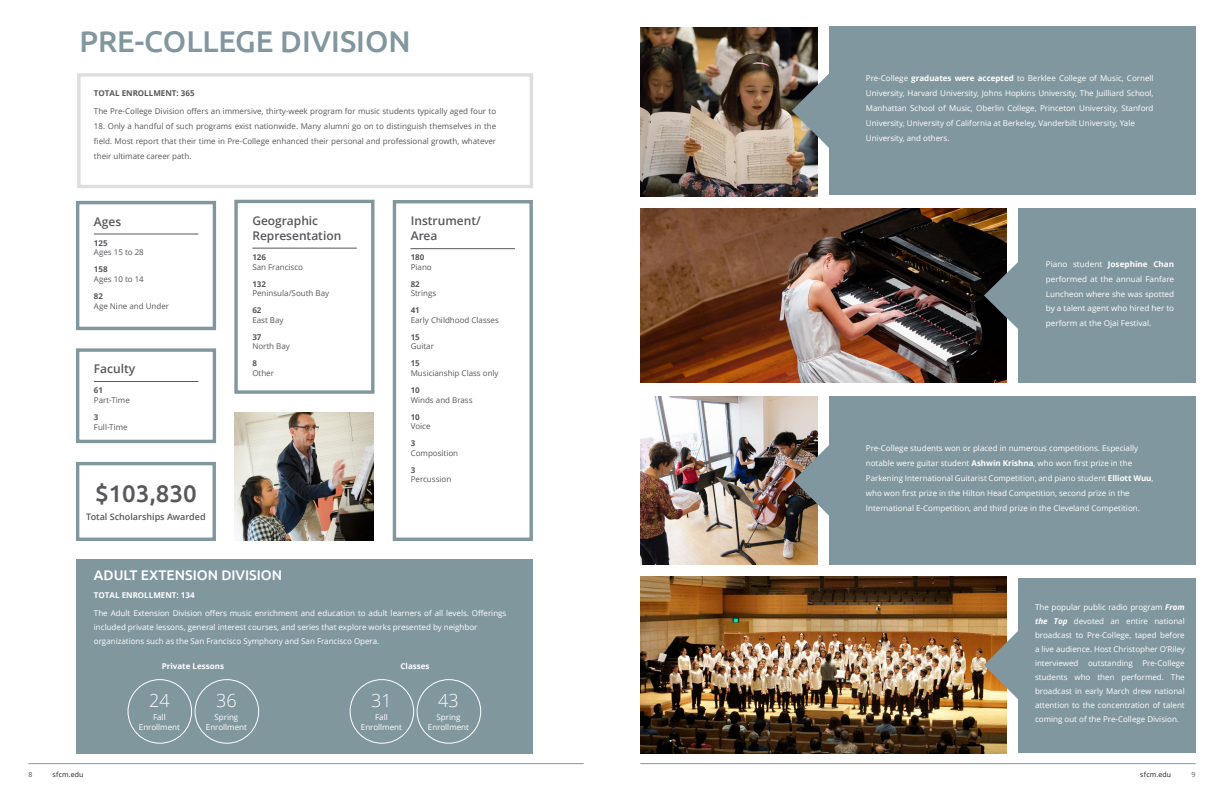
<style>
.page{position:relative;width:1224px;height:792px;background:#fff}
.page>*{position:absolute;margin:0;border:0;box-sizing:border-box;transform-origin:0 0}
.t1{font:500 30px "Ubuntu";color:#81979f}
.t2{font:500 24px "Ubuntu";color:#57585b}
.t3{font:300 18px "Open Sans";color:#fff}
.t4{font:500 14px "Ubuntu";color:#fff}
.t5{font:600 12px/15px "Open Sans";color:#57585b}
.t6{font:600 9px "Open Sans";color:#57585b}
.t7{font:8px/14px "Open Sans";color:#fff;text-align:center}
.t8{font:8px/15px "Open Sans";color:#57585a;text-align:justify}
.t9{font:8px "Open Sans";color:#57585b}
.t10{font:700 8px "Open Sans";color:#fff}
.t11{font:700 8px "Open Sans";color:#57585b}
.t12{font:700 8px "Open Sans";color:#57585a}
.t13{font:7px "Open Sans";letter-spacing:.02em;color:#231f20}
.t14{font:7px "Open Sans";color:#57585a}
.s1{font-weight:700}
.s2{font-weight:700;font-style:italic}
</style>
<div class="page">
<img style="left:640px;top:28px;width:178px;height:169px">
<div style="left:76px;top:560px;width:457px;height:194px;background:#81979e"></div>
<img style="left:640px;top:396px;width:178px;height:169px">
<div style="left:829px;top:26px;width:367px;height:169px;background:#81979f"></div>
<svg style="left:792px;top:74px;width:37px;height:74px;background:#838884"></svg>
<img style="left:640px;top:208px;width:367px;height:175px">
<div style="left:1018px;top:208px;width:178px;height:175px;background:#81979f"></div>
<svg style="left:984px;top:259px;width:34px;height:73px;background:#4f595d"></svg>
<div style="left:1018px;top:578px;width:178px;height:174px;background:#81979f"></div>
<img style="left:640px;top:576px;width:367px;height:178px">
<svg style="left:984px;top:628px;width:34px;height:74px;background:#ac9a7d"></svg>
<div style="left:829px;top:396px;width:367px;height:169px;background:#81979f"></div>
<svg style="left:794px;top:443px;width:35px;height:75px;background:#757775"></svg>
<div style="left:234px;top:200px;width:141px;height:194px;border:3px solid #81979e"></div>
<hr style="left:252px;top:248px;width:105px;height:1px;background:#57585b">
<div style="left:393px;top:200px;width:140px;height:341px;border:3px solid #81979e"></div>
<hr style="left:410px;top:248px;width:105px;height:1px;background:#57585b">
<div style="left:76px;top:201px;width:140px;height:129px;border:3px solid #81979e"></div>
<div style="left:76px;top:348px;width:140px;height:95px;border:3px solid #81979e"></div>
<hr style="left:94px;top:234px;width:104px;height:1px;background:#57585b">
<hr style="left:94px;top:381px;width:104px;height:1px;background:#57585b">
<img style="left:234px;top:412px;width:140px;height:129px">
<div style="left:76px;top:462px;width:140px;height:79px;border:3px solid #81979e"></div>
<div style="left:128px;top:679px;width:64px;height:65px;border:1px solid #fff;border-radius:50%"></div>
<div style="left:195px;top:679px;width:64px;height:65px;border:1px solid #fff;border-radius:50%"></div>
<div style="left:417px;top:679px;width:64px;height:65px;border:1px solid #fff;border-radius:50%"></div>
<div style="left:350px;top:679px;width:64px;height:65px;border:1px solid #fff;border-radius:50%"></div>
<hr style="left:28px;top:763px;width:556px;height:1px;background:#81979f">
<hr style="left:640px;top:763px;width:556px;height:1px;background:#81979f">
<h1 class="t1" style="left:79px;top:23px;width:333px">PRE-COLLEGE DIVISION</h1>
<p class="t12" style="left:94px;top:87px;width:102px">TOTAL ENROLLMENT: 365</p>
<p class="t8" style="left:94px;top:103px;width:404px">The Pre-College Division offers an immersive, thirty-week program for music students typically aged four to</p>
<p class="t8" style="left:94px;top:118px;width:404px">18. Only a handful of such programs exist nationwide. Many alumni go on to distinguish themselves in the field. Most report that their time in Pre-College enhanced their personal and professional growth, whatever their ultimate career path.</p>
<h3 class="t5" style="left:94px;top:214px;width:29px">Ages</h3>
<p class="t11" style="left:94px;top:237px;width:15px">125</p>
<p class="t9" style="left:94px;top:247px;width:51px">Ages 15 to 28</p>
<p class="t11" style="left:94px;top:264px;width:15px">158</p>
<p class="t9" style="left:94px;top:274px;width:51px">Ages 10 to 14</p>
<p class="t11" style="left:94px;top:290px;width:11px">82</p>
<p class="t9" style="left:94px;top:300px;width:77px">Age Nine and Under</p>
<h3 class="t5" style="left:94px;top:361px;width:43px">Faculty</h3>
<p class="t11" style="left:94px;top:385px;width:11px">61</p>
<p class="t9" style="left:94px;top:395px;width:37px">Part-Time</p>
<p class="t11" style="left:94px;top:411px;width:6px">3</p>
<p class="t9" style="left:94px;top:421px;width:35px">Full-Time</p>
<h2 class="t2" style="left:95px;top:479px;width:103px">$103,830</h2>
<p class="t6" style="left:86px;top:511px;width:121px">Total Scholarships Awarded</p>
<h3 class="t5" style="left:252px;top:213px;width:90px">Geographic<br>Representation</h3>
<p class="t11" style="left:252px;top:251px;width:15px">126</p>
<p class="t9" style="left:252px;top:261px;width:52px">San Francisco</p>
<p class="t11" style="left:252px;top:278px;width:15px">132</p>
<p class="t9" style="left:252px;top:288px;width:78px">Peninsula/South Bay</p>
<p class="t11" style="left:252px;top:305px;width:11px">62</p>
<p class="t9" style="left:252px;top:314px;width:33px">East Bay</p>
<p class="t11" style="left:252px;top:331px;width:11px">37</p>
<p class="t9" style="left:252px;top:341px;width:39px">North Bay</p>
<p class="t11" style="left:252px;top:358px;width:6px">8</p>
<p class="t9" style="left:252px;top:368px;width:23px">Other</p>
<h3 class="t4" style="left:94px;top:566px;width:190px">ADULT EXTENSION DIVISION</h3>
<h3 class="t5" style="left:411px;top:213px;width:72px">Instrument/<br>Area</h3>
<p class="t11" style="left:411px;top:251px;width:15px">180</p>
<p class="t9" style="left:411px;top:261px;width:23px">Piano</p>
<p class="t11" style="left:411px;top:278px;width:11px">82</p>
<p class="t9" style="left:411px;top:288px;width:27px">Strings</p>
<p class="t11" style="left:411px;top:305px;width:11px">41</p>
<p class="t9" style="left:411px;top:314px;width:90px">Early Childhood Classes</p>
<p class="t11" style="left:411px;top:331px;width:11px">15</p>
<p class="t9" style="left:411px;top:341px;width:25px">Guitar</p>
<p class="t11" style="left:411px;top:358px;width:11px">15</p>
<p class="t9" style="left:411px;top:368px;width:89px">Musicianship Class only</p>
<p class="t11" style="left:411px;top:384px;width:11px">10</p>
<p class="t9" style="left:411px;top:394px;width:63px">Winds and Brass</p>
<p class="t11" style="left:411px;top:411px;width:11px">10</p>
<p class="t9" style="left:411px;top:421px;width:21px">Voice</p>
<p class="t11" style="left:411px;top:438px;width:6px">3</p>
<p class="t9" style="left:411px;top:447px;width:49px">Composition</p>
<p class="t11" style="left:411px;top:464px;width:6px">3</p>
<p class="t9" style="left:411px;top:474px;width:42px">Percussion</p>
<p class="t10" style="left:94px;top:589px;width:102px">TOTAL ENROLLMENT: 134</p>
<p class="t7" style="left:94px;top:606px;width:414px;text-align:left">The Adult Extension Division offers music enrichment and education to adult learners of all levels. Offerings included private lessons, general interest courses, and series that explore works presented by neighbor organizations such as the San Francisco Symphony and San Francisco Opera.</p>
<p class="t10" style="left:162px;top:660px;width:64px">Private Lessons</p>
<p class="t10" style="left:400px;top:660px;width:31px">Classes</p>
<h3 class="t3" style="left:149px;top:688px;width:22px">24</h3>
<h3 class="t3" style="left:216px;top:688px;width:22px">36</h3>
<h3 class="t3" style="left:371px;top:688px;width:22px">31</h3>
<h3 class="t3" style="left:438px;top:688px;width:22px">43</h3>
<p class="t7" style="left:139px;top:712px;width:43px;line-height:9.6px">Fall<br>Enrollment</p>
<p class="t7" style="left:206px;top:712px;width:43px;line-height:9.6px">Spring<br>Enrollment</p>
<p class="t7" style="left:361px;top:712px;width:43px;line-height:9.6px">Fall<br>Enrollment</p>
<p class="t7" style="left:428px;top:712px;width:43px;line-height:9.6px">Spring<br>Enrollment</p>
<p class="t7" style="left:866px;top:71px;width:289px;line-height:15px;text-align:left">Pre-College <span class="s1">graduates were accepted</span> to Berklee College of Music, Cornell University, Harvard University, Johns Hopkins University, The Juilliard School, Manhattan School of Music, Oberlin College, Princeton University, Stanford University, University of California at Berkeley, Vanderbilt University, Yale University, and others.</p>
<p class="t7" style="left:1046px;top:257px;width:130px;line-height:14.7px;text-align:justify">Piano student <span class="s1">Josephine Chan </span>performed at the annual Fanfare Luncheon where she was spotted by a talent agent who hired her to perform at the Ojai Festival.</p>
<p class="t7" style="left:866px;top:440px;width:289px;line-height:15px;text-align:left">Pre-College students won or placed in numerous competitions. Especially notable were guitar student <span class="s1">Ashwin Krishna</span>, who won first prize in the Parkening International Guitarist Competition, and piano student <span class="s1">Elliott Wuu</span>, who won first prize in the Hilton Head Competition, second prize in the International E-Competition, and third prize in the Cleveland Competition.</p>
<p class="t7" style="left:1035px;top:600px;width:151px;text-align:justify">The popular public radio program <span class="s2">From the Top</span> devoted an entire national broadcast to Pre-College, taped before a live audience. Host Christopher O’Riley interviewed outstanding Pre-College students who then performed. The broadcast in early March drew national attention to the concentration of talent coming out of the Pre-College Division.</p>
<p class="t14" style="left:28px;top:770px;width:6px">8</p>
<p class="t13" style="left:53px;top:770px;width:33px">sfcm.edu</p>
<p class="t13" style="left:1140px;top:770px;width:33px">sfcm.edu</p>
<p class="t14" style="left:1192px;top:770px;width:6px">9</p>
</div>
